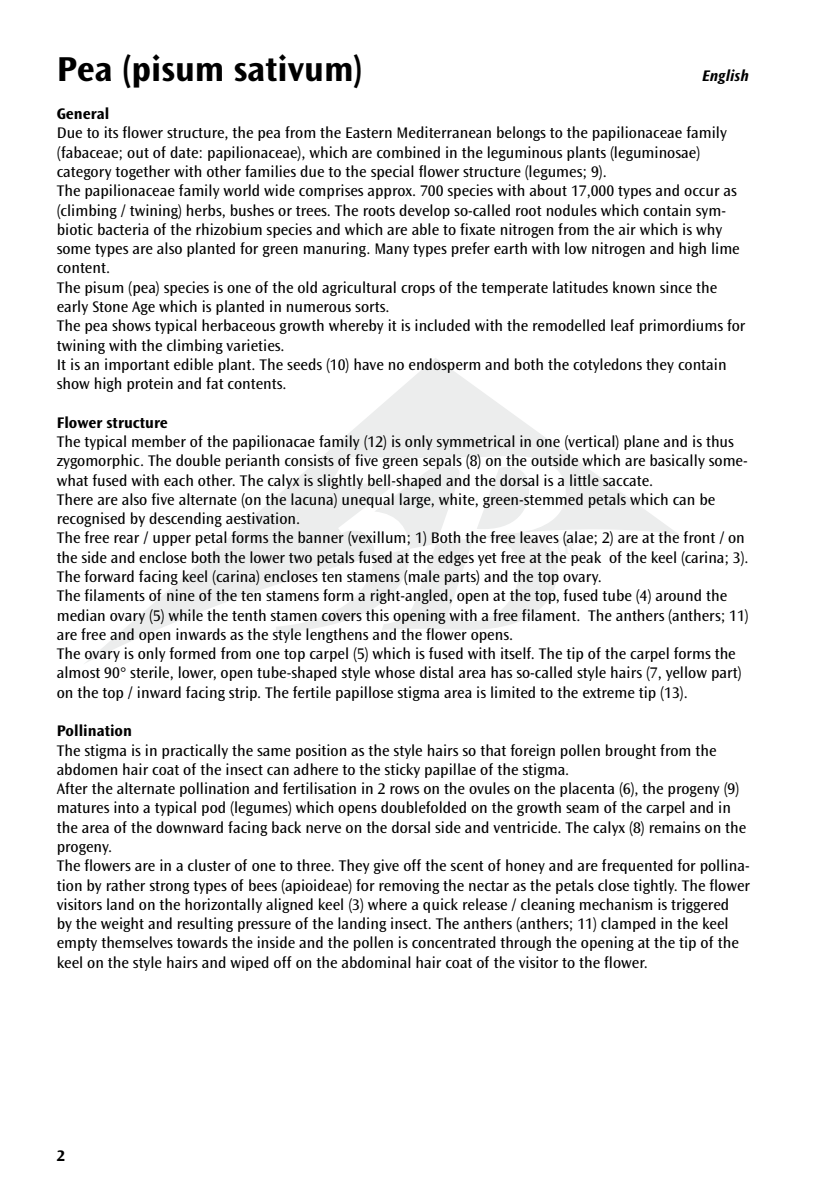
<style>
.page{position:relative;width:836px;height:1191px;background:#fff}
.page>*{position:absolute;margin:0;border:0;box-sizing:border-box;transform-origin:0 0}
.t1{font:36.2px "Perpetua";color:#eceded}
.t2{font:700 36px "Ocean Sans Std";color:#000}
.t3{font:16px/19.2px "Ocean Sans Std";color:#000}
.t4{font:700 16px "Ocean Sans Std";color:#000}
.t5{font:italic 700 16px "Ocean Sans Std";color:#000}
</style>
<div class="page">
<svg style="left:85px;top:358px;width:594px;height:305px"></svg>
<svg style="left:276px;top:456px;width:289px;height:177px"></svg>
<h2 class="t2" style="left:57px;top:49px;width:307px">Pea (pisum sativum)</h2>
<p class="t5" style="left:701px;top:66px;width:48px">English</p>
<p class="t4" style="left:57px;top:105px;width:54px">General</p>
<p class="t3" style="left:57px;top:124px;width:689px">Due to its flower structure, the pea from the Eastern Mediterranean belongs to the papilionaceae family (fabaceae; out of date: papilionaceae), which are combined in the leguminous plants (leguminosae) category together with other families due to the special flower structure (legumes; 9).<br>The papilionaceae family world wide comprises approx. 700 species with about 17,000 types and occur as (climbing / twining) herbs, bushes or trees. The roots develop so-called root nodules which contain sym&shy;biotic bacteria of the rhizobium species and which are able to fixate nitrogen from the air which is why some types are also planted for green manuring. Many types prefer earth with low nitrogen and high lime content.<br>The pisum (pea) species is one of the old agricultural crops of the temperate latitudes known since the early Stone Age which is planted in numerous sorts.<br>The pea shows typical herbaceous growth whereby it is included with the remodelled leaf primordiums for twining with the climbing varieties.<br>It is an important edible plant. The seeds (10) have no endosperm and both the cotyledons they contain show high protein and fat contents.</p>
<p class="t4" style="left:57px;top:413px;width:113px">Flower structure</p>
<p class="t3" style="left:57px;top:432px;width:693px">The typical member of the papilionacae family (12) is only symmetrical in one (vertical) plane and is thus zygomorphic. The double perianth consists of five green sepals (8) on the outside which are basically some&shy;what fused with each other. The calyx is slightly bell-shaped and the dorsal is a little saccate.<br>There are also five alternate (on the lacuna) unequal large, white, green-stemmed petals which can be recognised by descending aestivation.<br>The free rear / upper petal forms the banner (vexillum; 1) Both the free leaves (alae; 2) are at the front / on the side and enclose both the lower two petals fused at the edges yet free at the peak of the keel (carina; 3).<br>The forward facing keel (carina) encloses ten stamens (male parts) and the top ovary.<br>The filaments of nine of the ten stamens form a right-angled, open at the top, fused tube (4) around the median ovary (5) while the tenth stamen covers this opening with a free filament. The anthers (anthers; 11) are free and open inwards as the style lengthens and the flower opens.<br>The ovary is only formed from one top carpel (5) which is fused with itself. The tip of the carpel forms the almost 90° sterile, lower, open tube-shaped style whose distal area has so-called style hairs (7, yellow part) on the top / inward facing strip. The fertile papillose stigma area is limited to the extreme tip (13).</p>
<p class="t4" style="left:57px;top:722px;width:77px">Pollination</p>
<p class="t3" style="left:57px;top:741px;width:694px">The stigma is in practically the same position as the style hairs so that foreign pollen brought from the abdomen hair coat of the insect can adhere to the sticky papillae of the stigma.<br>After the alternate pollination and fertilisation in 2 rows on the ovules on the placenta (6), the progeny (9) matures into a typical pod (legumes) which opens doublefolded on the growth seam of the carpel and in the area of the downward facing back nerve on the dorsal side and ventricide. The calyx (8) remains on the progeny.<br>The flowers are in a cluster of one to three. They give off the scent of honey and are frequented for pollina&shy;tion by rather strong types of bees (apioideae) for removing the nectar as the petals close tightly. The flower visitors land on the horizontally aligned keel (3) where a quick release / cleaning mechanism is triggered<br>by the weight and resulting pressure of the landing insect. The anthers (anthers; 11) clamped in the keel empty themselves towards the inside and the pollen is concentrated through the opening at the tip of the keel on the style hairs and wiped off on the abdominal hair coat of the visitor to the flower.</p>
<h1 class="t1" style="left:556px;top:529px;width:29px">®</h1>
<p class="t4" style="left:57px;top:1146px;width:10px">2</p>
</div>
